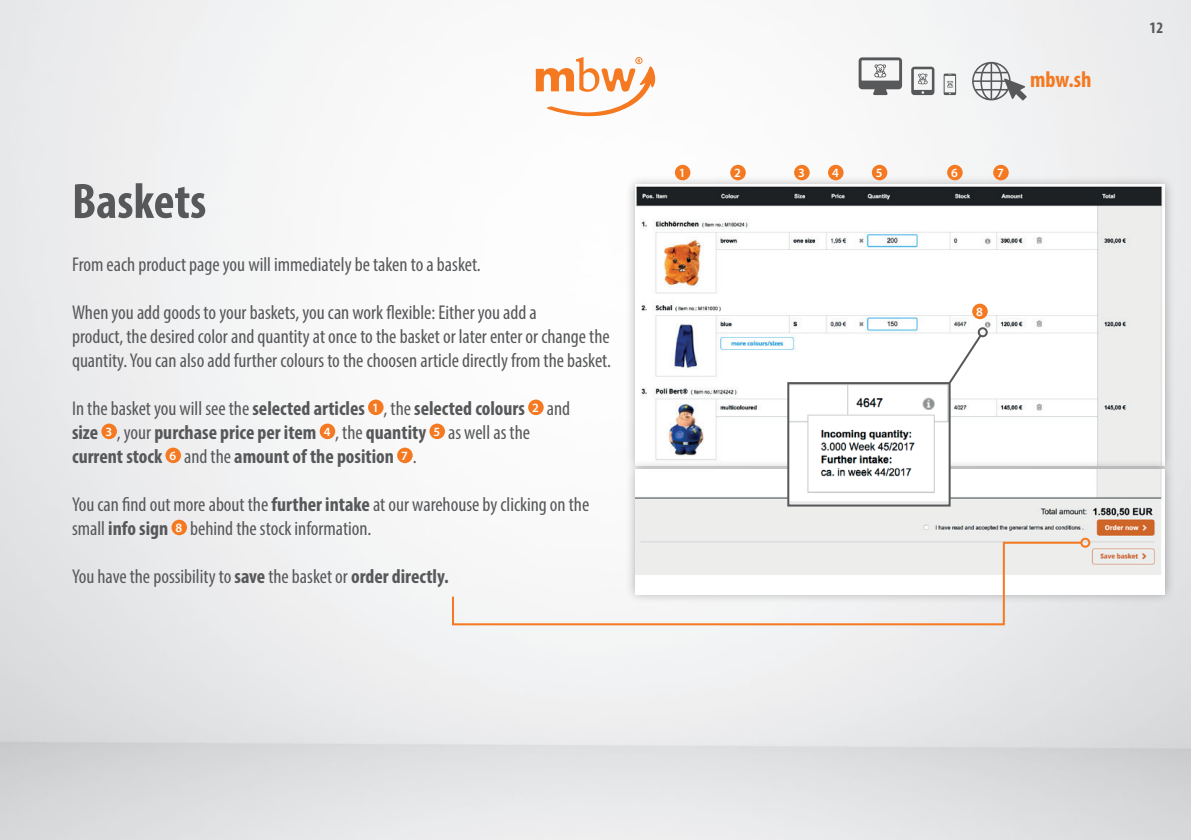
<style>
.page{position:relative;width:1191px;height:840px;background:#fff}
.page>*{position:absolute;margin:0;border:0;box-sizing:border-box;transform-origin:0 0}
.t1{font:700 condensed 50px "Myriad Pro";color:#57585a}
.t2{font:700 condensed 22.6px "Myriad Pro";color:#f47921}
.t3{font:condensed 20px/24px "Myriad Pro";color:#57585a}
.t4{font:700 condensed 20px/24px "Myriad Pro";color:#57585a}
.t5{font:700 condensed 16px "Myriad Pro";color:#57585a}
.t6{font:600 12.6px "Myriad Pro";color:#fff}
.s1{font-weight:400}
.s2{font-weight:700}
</style>
<div class="page">
<img style="left:0;top:0;width:1191px;height:839px">
<svg style="left:536px;top:57px;width:119px;height:59px"></svg>
<svg style="left:972px;top:62px;width:54px;height:38px"></svg>
<svg style="left:858px;top:57px;width:44px;height:38px"></svg>
<svg style="left:911px;top:67px;width:23px;height:28px"></svg>
<svg style="left:943px;top:74px;width:13px;height:21px"></svg>
<div style="left:368px;top:399px;width:15px;height:16px;background:#f47921;border-radius:50%"></div>
<div style="left:528px;top:399px;width:15px;height:16px;background:#f47921;border-radius:50%"></div>
<div style="left:101px;top:423px;width:16px;height:16px;background:#f47921;border-radius:50%"></div>
<div style="left:320px;top:423px;width:15px;height:16px;background:#f47921;border-radius:50%"></div>
<div style="left:429px;top:423px;width:16px;height:16px;background:#f47921;border-radius:50%"></div>
<div style="left:165px;top:447px;width:16px;height:16px;background:#f47921;border-radius:50%"></div>
<div style="left:397px;top:447px;width:16px;height:16px;background:#f47921;border-radius:50%"></div>
<div style="left:171px;top:519px;width:16px;height:16px;background:#f47921;border-radius:50%"></div>
<div style="left:625px;top:174px;width:550px;height:301px;background:#231f20;opacity:.35"></div>
<img style="left:635px;top:185px;width:529px;height:274px">
<div style="left:625px;top:459px;width:550px;height:145px;background:#231f20;opacity:.35"></div>
<img style="left:635px;top:469px;width:529px;height:124px">
<img style="left:790px;top:385px;width:157px;height:115px">
<div style="left:787px;top:382px;width:163px;height:124px;border:2px solid #57585a"></div>
<svg style="left:947px;top:332px;width:36px;height:53px"></svg>
<div style="left:977px;top:327px;width:10px;height:10px;border:2px solid #57585a;border-radius:50%"></div>
<svg style="left:451px;top:540px;width:632px;height:86px"></svg>
<div style="left:1080px;top:537px;width:10px;height:10px;border:2px solid #f47921;border-radius:50%"></div>
<div style="left:675px;top:165px;width:15px;height:15px;background:#f47921;border-radius:50%"></div>
<div style="left:730px;top:165px;width:16px;height:15px;background:#f47921;border-radius:50%"></div>
<div style="left:794px;top:165px;width:15px;height:15px;background:#f47921;border-radius:50%"></div>
<div style="left:828px;top:165px;width:15px;height:15px;background:#f47921;border-radius:50%"></div>
<div style="left:872px;top:165px;width:15px;height:15px;background:#f47921;border-radius:50%"></div>
<div style="left:947px;top:165px;width:15px;height:15px;background:#f47921;border-radius:50%"></div>
<div style="left:993px;top:165px;width:15px;height:15px;background:#f47921;border-radius:50%"></div>
<div style="left:972px;top:303px;width:15px;height:16px;background:#f47921;border-radius:50%"></div>
<h1 class="t1" style="left:72px;top:170px;width:136px">Baskets</h1>
<p class="t3" style="left:72px;top:252px;width:410px">From each product page you will immediately be taken to a basket.</p>
<p class="t3" style="left:72px;top:300px;width:540px">When you add goods to your baskets, you can work flexible: Either you add a<br>product, the desired color and quantity at once to the basket or later enter or change the quantity. You can also add further colours to the choosen article directly from the basket.</p>
<p class="t4" style="left:72px;top:396px;width:499px"><span class="s1">In the basket you will see the</span> selected articles <sup>1</sup> <span class="s1">, the</span> selected colours <sup>2</sup> <span class="s1">and </span>size <sup>3</sup> <span class="s1">, your</span> purchase price per item <sup>4</sup> <span class="s1">, the</span> quantity <sup>5</sup> <span class="s1">as well as the </span>current stock <sup>6</sup> <span class="s1">and the</span> amount of the position <sup>7</sup> <span class="s1">.</span></p>
<p class="t3" style="left:72px;top:492px;width:519px">You can find out more about the <span class="s2">further intake</span> at our warehouse by clicking on the small <span class="s2">info sign</span> <sup>8</sup> behind the stock information.</p>
<p class="t3" style="left:72px;top:564px;width:378px">You have the possibility to <span class="s2">save</span> the basket or <span class="s2">order directly.</span></p>
<p class="t2" style="left:1030px;top:66px;width:63px">mbw.sh</p>
<p class="t6" style="left:679px;top:165px;width:8px">1</p>
<p class="t6" style="left:734px;top:165px;width:8px">2</p>
<p class="t6" style="left:798px;top:165px;width:8px">3</p>
<p class="t6" style="left:832px;top:165px;width:8px">4</p>
<p class="t6" style="left:875px;top:165px;width:8px">5</p>
<p class="t6" style="left:951px;top:165px;width:8px">6</p>
<p class="t6" style="left:997px;top:165px;width:8px">7</p>
<p class="t6" style="left:976px;top:304px;width:8px">8</p>
<p class="t5" style="left:1149px;top:17px;width:15px">12</p>
</div>
